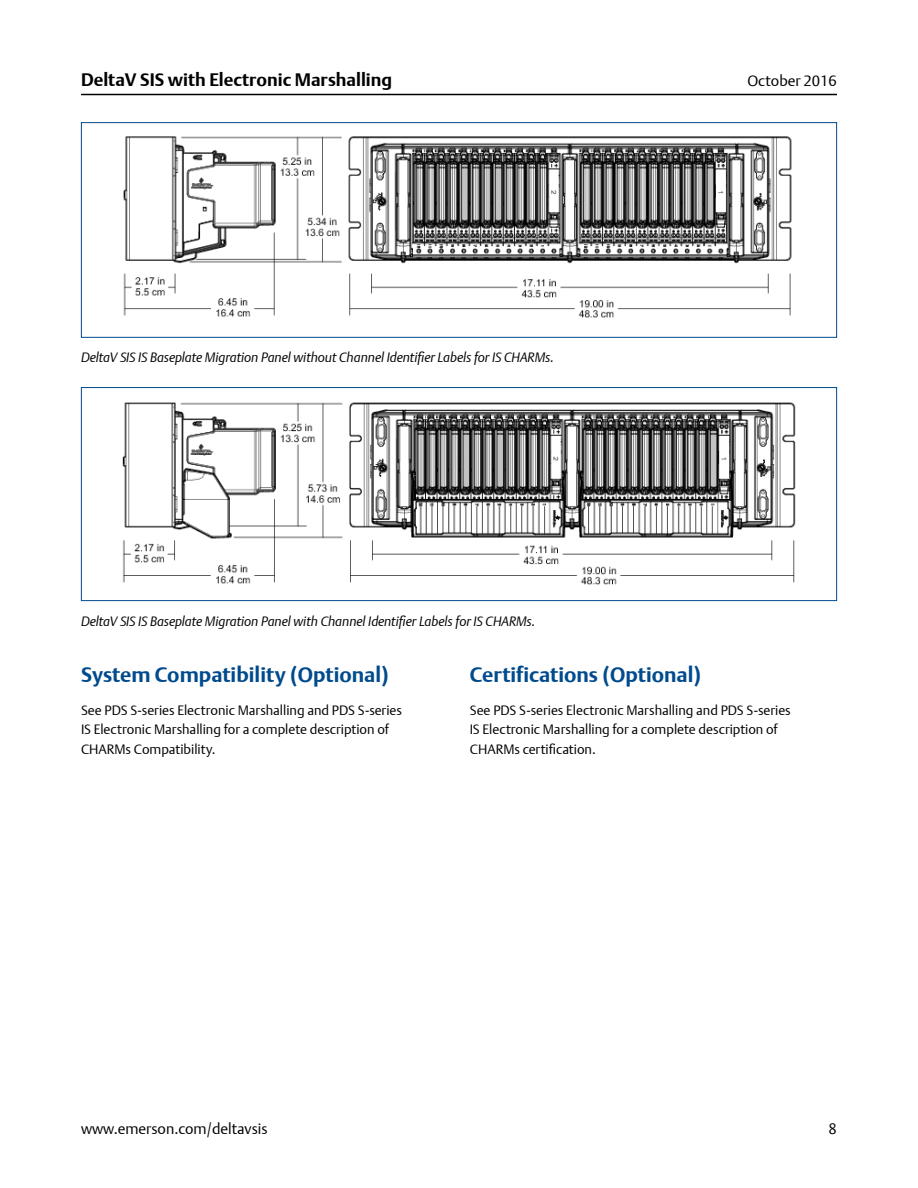
<style>
.page{position:relative;width:918px;height:1188px;background:#fff}
.page>*{position:absolute;margin:0;border:0;box-sizing:border-box;transform-origin:0 0}
.t1{font:700 21px "DTL Argo T";color:#004b8d}
.t2{font:700 18px "DTL Argo T";color:#000}
.t3{font:15px "DTL Argo T Light";color:#000}
.t4{font:13.5px/19.5px "DTL Argo T Light";color:#000}
.t5{font:italic 13.5px "DTL Argo T Light";letter-spacing:-.005em;color:#000}
</style>
<div class="page">
<hr style="left:81px;top:94px;width:756px;height:1px;background:#000">
<img style="left:123px;top:136px;width:669px;height:182px">
<div style="left:81px;top:122px;width:756px;height:216px;border:1px solid #004b8d"></div>
<img style="left:122px;top:402px;width:674px;height:183px">
<div style="left:81px;top:387px;width:756px;height:214px;border:1px solid #004b8d"></div>
<h2 class="t2" style="left:81px;top:69px;width:313px">DeltaV SIS with Electronic Marshalling</h2>
<p class="t3" style="left:747px;top:72px;width:91px">October 2016</p>
<p class="t5" style="left:81px;top:349px;width:474px">DeltaV SIS IS Baseplate Migration Panel without Channel Identifier Labels for IS CHARMs.</p>
<p class="t5" style="left:81px;top:613px;width:456px">DeltaV SIS IS Baseplate Migration Panel with Channel Identifier Labels for IS CHARMs.</p>
<h1 class="t1" style="left:81px;top:662px;width:309px">System Compatibility (Optional)</h1>
<p class="t4" style="left:81px;top:700px;width:323px">See PDS S-series Electronic Marshalling and PDS S-series<br>IS Electronic Marshalling for a complete description of<br>CHARMs Compatibility.</p>
<h1 class="t1" style="left:470px;top:662px;width:233px">Certifications (Optional)</h1>
<p class="t4" style="left:470px;top:700px;width:323px">See PDS S-series Electronic Marshalling and PDS S-series<br>IS Electronic Marshalling for a complete description of<br>CHARMs certification.</p>
<p class="t3" style="left:81px;top:1120px;width:188px">www.emerson.com/deltavsis</p>
<p class="t3" style="left:829px;top:1120px;width:10px">8</p>
</div>
